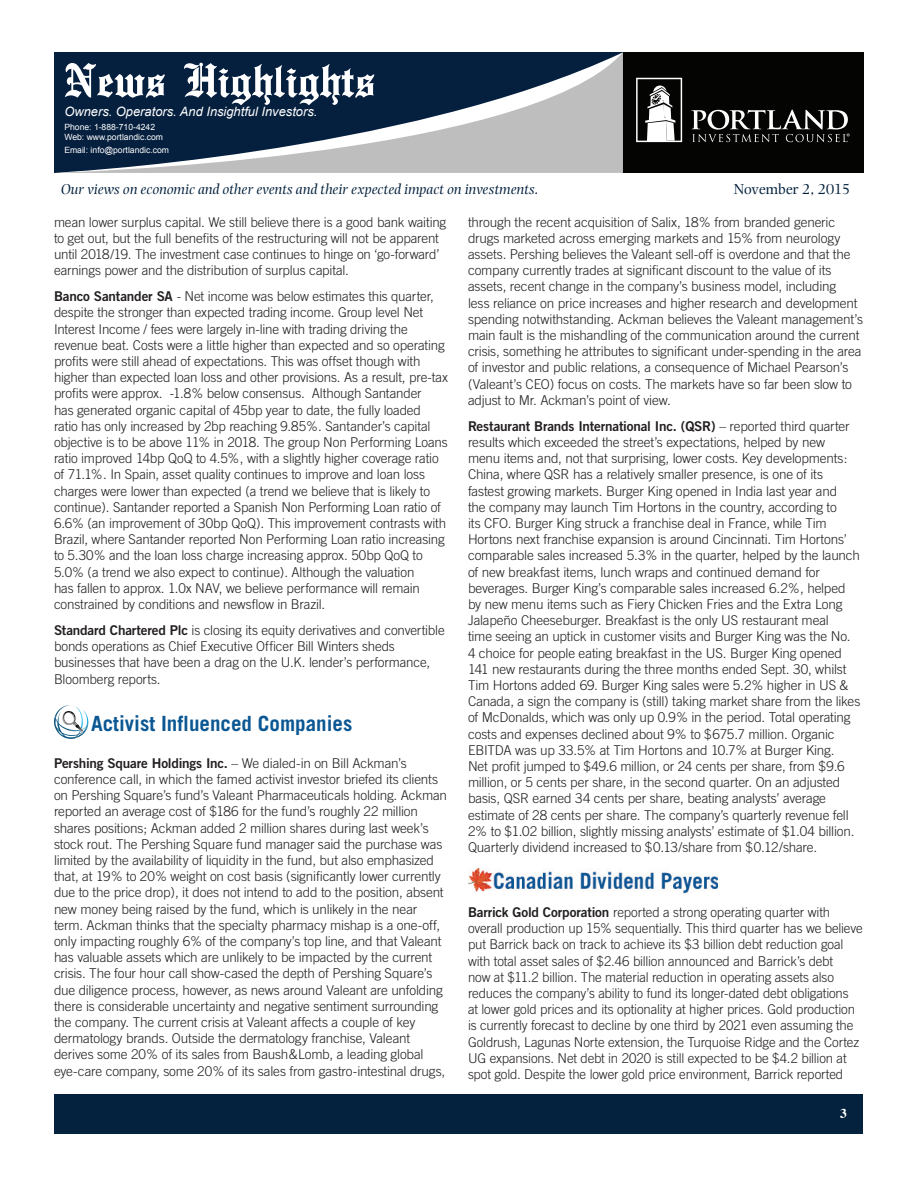
<style>
.page{position:relative;width:918px;height:1188px;background:#fff}
.page>*{position:absolute;margin:0;border:0;box-sizing:border-box;transform-origin:0 0}
.t1{font:500 51px "English Towne";color:#fff}
.t2{font:700 21px "Trade Gothic";color:#0b5793}
.t3{font:italic 15px "Photina";color:#04213e}
.t4{font:15px "Photina";letter-spacing:-.015em;color:#04213e}
.Article_-_Body{font:300 13.5px/16.2px "Trade Gothic";letter-spacing:-.015em;color:#231f20}
.t5{font:700 13.5px "Times";color:#fff}
.t6{font:italic 12.9px "Arial";color:#fff}
.t7{font:8.55px/10.4px "Arial";color:#fff}
.s1{font-family:"Trade Gothic Bold Two";font-weight:400}
</style>
<div class="page">
<div style="left:606px;top:52px;width:258px;height:121px;background:#040503"></div>
<div style="left:55px;top:1094px;width:808px;height:39px;background:#04213e"></div>
<svg style="left:54px;top:53px;width:569px;height:120px;fill:#051f3e"></svg>
<svg style="left:636px;top:78px;width:46px;height:64px"></svg>
<svg style="left:691px;top:110px;width:159px;height:32px"></svg>
<svg style="left:54px;top:705px;width:35px;height:34px"></svg>
<img style="left:468px;top:868px;width:250px;height:25px">
<h1 class="t1" style="left:64px;top:51px;width:312px">News Highlights</h1>
<p class="t6" style="left:64px;top:103px;width:255px">Owners. Operators. And Insightful Investors.</p>
<p class="t7" style="left:64px;top:122px;width:100px">Phone: 1-888-710-4242<br>Web: www.portlandic.com</p>
<p class="t7" style="left:64px;top:145px;width:106px">Email: info@portlandic.com</p>
<p class="t3" style="left:61px;top:181px;width:479px">Our views on economic and other events and their expected impact on investments.</p>
<p class="t4" style="left:734px;top:180px;width:118px">November 2, 2015</p>
<p class="Article_-_Body" style="left:54px;top:214px;width:394px">mean lower surplus capital. We still believe there is a good bank waiting to get out, but the full benefits of the restructuring will not be apparent until 2018/19. The investment case continues to hinge on ‘go-forward’ earnings power and the distribution of surplus capital.</p>
<p class="Article_-_Body" style="left:54px;top:288px;width:396px"><span class="s1">Banco Santander SA</span> - Net income was below estimates this quarter, despite the stronger than expected trading income. Group level Net Interest Income / fees were largely in-line with trading driving the revenue beat. Costs were a little higher than expected and so operating profits were still ahead of expectations. This was offset though with higher than expected loan loss and other provisions. As a result, pre-tax profits were approx. -1.8% below consensus. Although Santander<br>has generated organic capital of 45bp year to date, the fully loaded ratio has only increased by 2bp reaching 9.85%. Santander’s capital objective is to be above 11% in 2018. The group Non Performing Loans ratio improved 14bp QoQ to 4.5%, with a slightly higher coverage ratio of 71.1%. In Spain, asset quality continues to improve and loan loss charges were lower than expected (a trend we believe that is likely to continue). Santander reported a Spanish Non Performing Loan ratio of 6.6% (an improvement of 30bp QoQ). This improvement contrasts with Brazil, where Santander reported Non Performing Loan ratio increasing to 5.30% and the loan loss charge increasing approx. 50bp QoQ to 5.0% (a trend we also expect to continue). Although the valuation<br>has fallen to approx. 1.0x NAV, we believe performance will remain constrained by conditions and newsflow in Brazil.</p>
<p class="Article_-_Body" style="left:54px;top:622px;width:392px"><span class="s1">Standard Chartered Plc</span> is closing its equity derivatives and convertible bonds operations as Chief Executive Officer Bill Winters sheds businesses that have been a drag on the U.K. lender’s performance, Bloomberg reports.</p>
<p class="t2" style="left:91px;top:710px;width:263px">Activist Influenced Companies</p>
<p class="Article_-_Body" style="left:54px;top:755px;width:395px"><span class="s1">Pershing Square Holdings Inc.</span> – We dialed-in on Bill Ackman’s conference call, in which the famed activist investor briefed its clients on Pershing Square’s fund’s Valeant Pharmaceuticals holding. Ackman reported an average cost of $186 for the fund’s roughly 22 million shares positions; Ackman added 2 million shares during last week’s stock rout. The Pershing Square fund manager said the purchase was limited by the availability of liquidity in the fund, but also emphasized that, at 19% to 20% weight on cost basis (significantly lower currently due to the price drop), it does not intend to add to the position, absent new money being raised by the fund, which is unlikely in the near term. Ackman thinks that the specialty pharmacy mishap is a one-off, only impacting roughly 6% of the company’s top line, and that Valeant has valuable assets which are unlikely to be impacted by the current crisis. The four hour call show-cased the depth of Pershing Square’s due diligence process, however, as news around Valeant are unfolding there is considerable uncertainty and negative sentiment surrounding the company. The current crisis at Valeant affects a couple of key dermatology brands. Outside the dermatology franchise, Valeant derives some 20% of its sales from Baush&amp;Lomb, a leading global eye-care company, some 20% of its sales from gastro-intestinal drugs,</p>
<p class="Article_-_Body" style="left:468px;top:214px;width:397px">through the recent acquisition of Salix, 18% from branded generic drugs marketed across emerging markets and 15% from neurology assets. Pershing believes the Valeant sell-off is overdone and that the company currently trades at significant discount to the value of its assets, recent change in the company’s business model, including<br>less reliance on price increases and higher research and development spending notwithstanding. Ackman believes the Valeant management’s main fault is the mishandling of the communication around the current crisis, something he attributes to significant under-spending in the area of investor and public relations, a consequence of Michael Pearson’s (Valeant’s CEO) focus on costs. The markets have so far been slow to adjust to Mr. Ackman’s point of view.</p>
<p class="Article_-_Body" style="left:468px;top:418px;width:394px"><span class="s1">Restaurant Brands International Inc. (QSR)</span> – reported third quarter results which exceeded the street’s expectations, helped by new menu items and, not that surprising, lower costs. Key developments:<br>China, where QSR has a relatively smaller presence, is one of its fastest growing markets. Burger King opened in India last year and<br>the company may launch Tim Hortons in the country, according to<br>its CFO. Burger King struck a franchise deal in France, while Tim Hortons next franchise expansion is around Cincinnati. Tim Hortons’ comparable sales increased 5.3% in the quarter, helped by the launch of new breakfast items, lunch wraps and continued demand for beverages. Burger King’s comparable sales increased 6.2%, helped by new menu items such as Fiery Chicken Fries and the Extra Long Jalapeño Cheeseburger. Breakfast is the only US restaurant meal<br>time seeing an uptick in customer visits and Burger King was the No.<br>4 choice for people eating breakfast in the US. Burger King opened 141 new restaurants during the three months ended Sept. 30, whilst Tim Hortons added 69. Burger King sales were 5.2% higher in US &amp; Canada, a sign the company is (still) taking market share from the likes of McDonalds, which was only up 0.9% in the period. Total operating costs and expenses declined about 9% to $675.7 million. Organic EBITDA was up 33.5% at Tim Hortons and 10.7% at Burger King.<br>Net profit jumped to $49.6 million, or 24 cents per share, from $9.6 million, or 5 cents per share, in the second quarter. On an adjusted basis, QSR earned 34 cents per share, beating analysts’ average estimate of 28 cents per share. The company’s quarterly revenue fell 2% to $1.02 billion, slightly missing analysts’ estimate of $1.04 billion.<br>Quarterly dividend increased to $0.13/share from $0.12/share.</p>
<p class="Article_-_Body" style="left:468px;top:904px;width:396px"><span class="s1">Barrick Gold Corporation</span> reported a strong operating quarter with overall production up 15% sequentially. This third quarter has we believe put Barrick back on track to achieve its $3 billion debt reduction goal with total asset sales of $2.46 billion announced and Barrick’s debt<br>now at $11.2 billion. The material reduction in operating assets also reduces the company’s ability to fund its longer-dated debt obligations<br>at lower gold prices and its optionality at higher prices. Gold production is currently forecast to decline by one third by 2021 even assuming the Goldrush, Lagunas Norte extension, the Turquoise Ridge and the Cortez UG expansions. Net debt in 2020 is still expected to be $4.2 billion at spot gold. Despite the lower gold price environment, Barrick reported</p>
<p class="t5" style="left:840px;top:1100px;width:8px">3</p>
</div>
